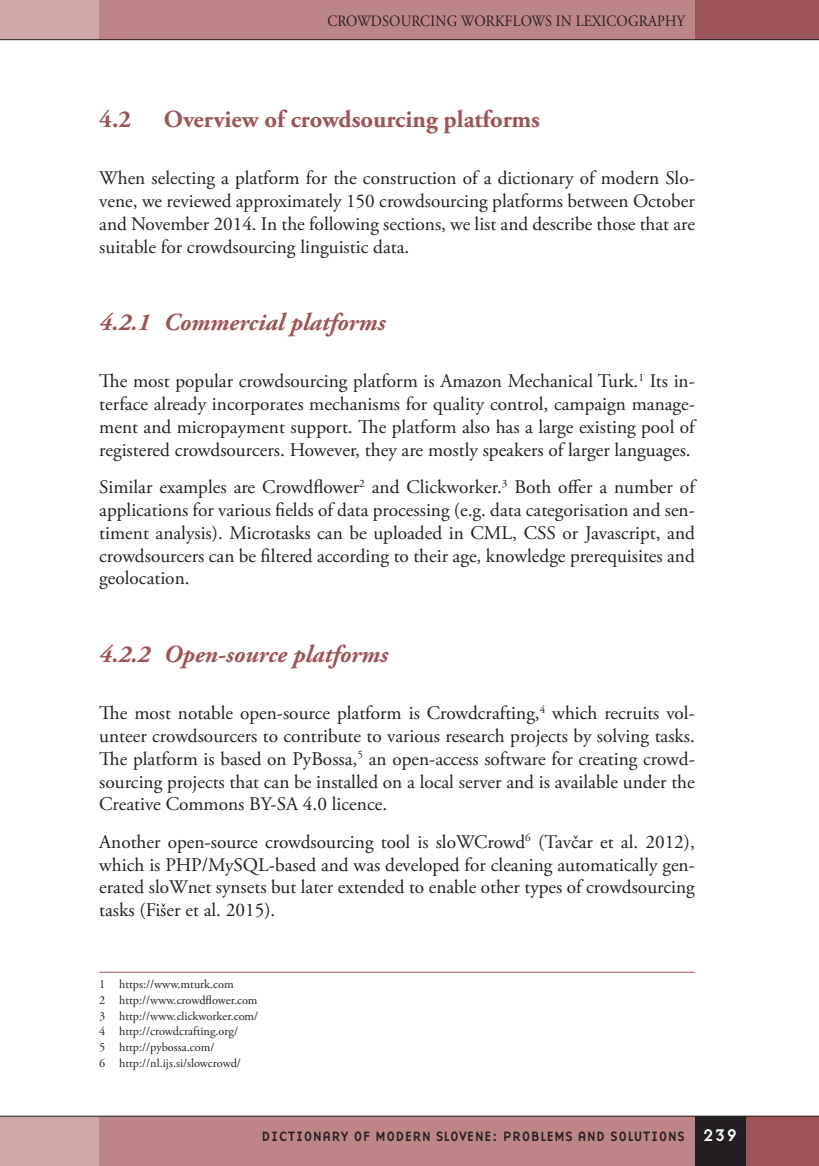
<style>
.page{position:relative;width:819px;height:1166px;background:#fff}
.page>*{position:absolute;margin:0;border:0;box-sizing:border-box;transform-origin:0 0}
.R_Naslov_-_Tretja_ra{font:italic 700 24.5px "Adobe Garamond Pro";color:#9d5458}
.R_Naslov_-_Druga_rav{font:700 24.5px "Adobe Garamond Pro";color:#9d5458}
.t1{font:19.25px/22.8px "Adobe Garamond Pro";color:#231f20;text-align:justify}
.t2{font:15.75px "Adobe Garamond Pro";letter-spacing:.015em;color:#231f20;scale:.9 1}
.t3{font:14px "Base Nine";color:#231f20}
.opombe{font:12.25px "Adobe Garamond Pro";color:#231f20}
.s1{font-size:17.5px;color:#fff}
</style>
<div class="page">
<div style="left:99px;top:0;width:596px;height:40px;background:#be8587"></div>
<div style="left:74px;top:1116px;width:620px;height:50px;background:#be8587"></div>
<div style="left:0;top:1116px;width:99px;height:50px;background:#d2a7a8"></div>
<div style="left:0;top:0;width:99px;height:40px;background:#d2a7a8"></div>
<div style="left:745px;top:1116px;width:74px;height:50px;background:#9d5458"></div>
<div style="left:694px;top:1116px;width:51px;height:50px;background:#231f20"></div>
<div style="left:694px;top:0;width:125px;height:40px;background:#9d5458"></div>
<hr style="left:0;top:39px;width:819px;height:1px;background:#231f20">
<hr style="left:0;top:1116px;width:819px;height:1px;background:#231f20">
<hr style="left:99px;top:972px;width:595px;height:1px;background:#9d5458">
<p class="t2" style="left:327px;top:11px;width:398px">CROWDSOURCING WORKFLOWS IN LEXICOGRAPHY</p>
<p class="R_Naslov_-_Druga_rav" style="left:99px;top:105px;width:33px">4.2</p>
<p class="R_Naslov_-_Druga_rav" style="left:164px;top:105px;width:378px">Overview of crowdsourcing platforms</p>
<p class="t1" style="left:99px;top:168px;width:597px">When selecting a platform for the construction of a dictionary of modern Slo&shy;vene, we reviewed approximately 150 crowdsourcing platforms between October and November 2014. In the following sections, we list and describe those that are suitable for crowdsourcing linguistic data.</p>
<p class="R_Naslov_-_Tretja_ra" style="left:99px;top:308px;width:288px">4.2.1 Commercial platforms</p>
<p class="t1" style="left:99px;top:371px;width:597px">The most popular crowdsourcing platform is Amazon Mechanical Turk.<sup>1</sup> Its in&shy;terface already incorporates mechanisms for quality control, campaign manage&shy;ment and micropayment support. The platform also has a large existing pool of registered crowdsourcers. However, they are mostly speakers of larger languages.</p>
<p class="t1" style="left:99px;top:477px;width:597px">Similar examples are Crowdflower<sup>2</sup> and Clickworker.<sup>3</sup> Both offer a number of applications for various fields of data processing (e.g. data categorisation and sen&shy;timent analysis). Microtasks can be uploaded in CML, CSS or Javascript, and crowdsourcers can be filtered according to their age, knowledge prerequisites and geolocation.</p>
<p class="R_Naslov_-_Tretja_ra" style="left:99px;top:640px;width:290px">4.2.2 Open-source platforms</p>
<p class="t1" style="left:99px;top:702px;width:597px">The most notable open-source platform is Crowdcrafting,<sup>4</sup> which recruits vol&shy;unteer crowdsourcers to contribute to various research projects by solving tasks.<br>The platform is based on PyBossa,<sup>5</sup> an open-access software for creating crowd&shy;sourcing projects that can be installed on a local server and is available under the Creative Commons BY-SA 4.0 licence.</p>
<p class="t1" style="left:99px;top:831px;width:597px">Another open-source crowdsourcing tool is sloWCrowd<sup>6</sup> (Tavčar et al. 2012), which is PHP/MySQL-based and was developed for cleaning automatically gen&shy;erated sloWnet synsets but later extended to enable other types of crowdsourcing tasks (Fišer et al. 2015).</p>
<p class="opombe" style="left:99px;top:977px;width:136px">1 https://www.mturk.com</p>
<p class="opombe" style="left:99px;top:992px;width:160px">2 http://www.crowdflower.com</p>
<p class="opombe" style="left:99px;top:1008px;width:160px">3 http://www.clickworker.com/</p>
<p class="opombe" style="left:99px;top:1024px;width:140px">4 http://crowdcrafting.org/</p>
<p class="opombe" style="left:99px;top:1040px;width:117px">5 http://pybossa.com/</p>
<p class="opombe" style="left:99px;top:1055px;width:143px">6 http://nl.ijs.si/slowcrowd/</p>
<p class="t3" style="left:261px;top:1126px;width:477px">DICTIONARY OF MODERN SLOVENE: PROBLEMS AND SOLUTIONS <span class="s1">239</span></p>
</div>
